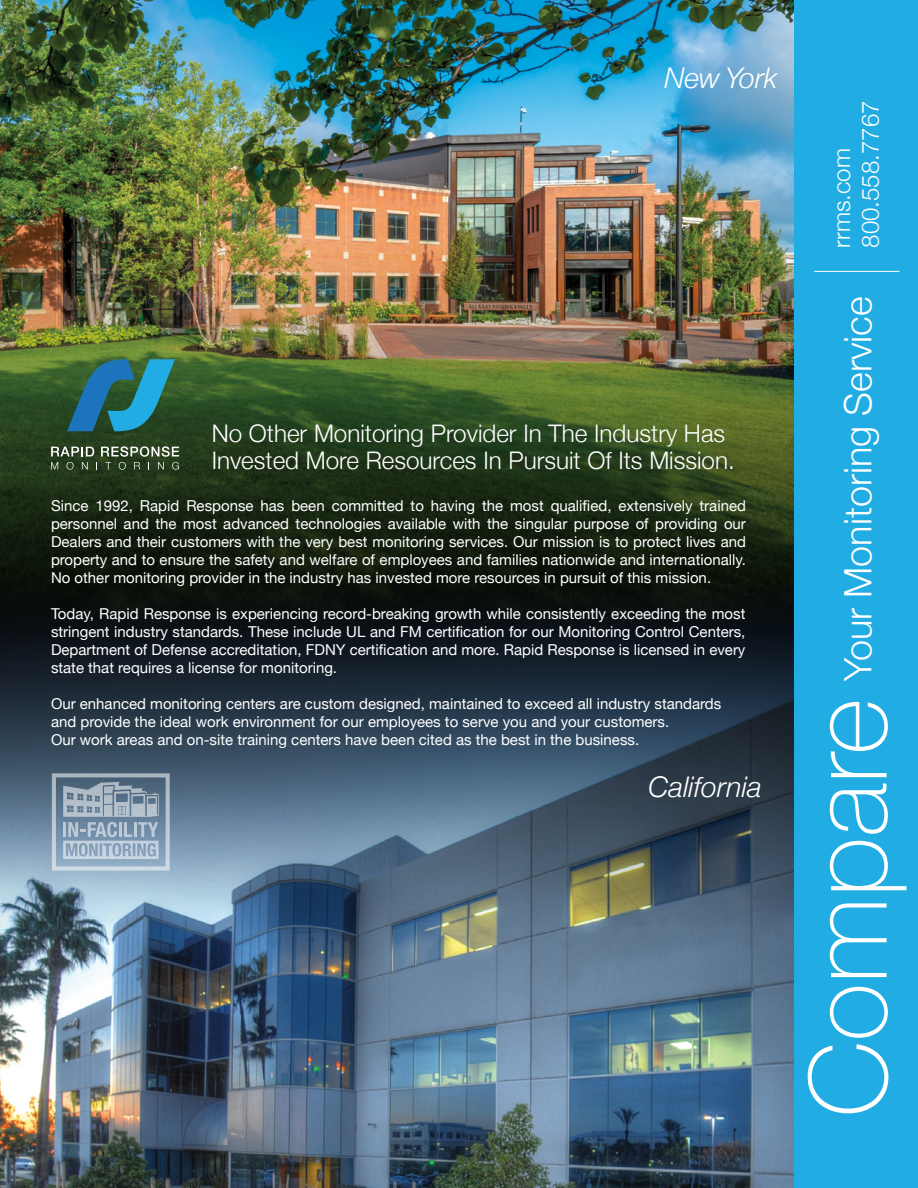
<style>
.page{position:relative;width:918px;height:1188px;background:#fff}
.page>*{position:absolute;margin:0;border:0;box-sizing:border-box;transform-origin:0 0}
.t1{font:100 108px "Helvetica Neue";color:#fff}
.t2{font:300 37.8px "Helvetica Neue";color:#fff}
.t3{font:italic 300 28.5px "Helvetica Neue";color:#fff}
.t4{font:300 24.3px/27.3px "Helvetica Neue";color:#fff}
.t5{font:300 24px/28.8px "Helvetica Neue";color:#fff}
.t6{font:15px/18px "Helvetica Neue";color:#fff;text-align:justify}
</style>
<div class="page">
<img style="left:0;top:0;width:795px;height:579px">
<img style="left:0;top:579px;width:795px;height:609px">
<div style="left:795px;top:0;width:123px;height:1188px;background:#21ade3"></div>
<hr style="left:814px;top:271px;width:86px;height:1px;background:#fff">
<svg style="left:51px;top:446px;width:128px;height:24px;background:#53644b"></svg>
<svg style="left:67px;top:359px;width:108px;height:72px;background:#27737d"></svg>
<svg style="left:52px;top:773px;width:118px;height:98px;background:#91a5b7"></svg>
<h3 class="t3" style="left:664px;top:55px;width:114px">New York</h3>
<h3 class="t4" style="left:212px;top:418px;width:525px">No Other Monitoring Provider In The Industry Has<br>Invested More Resources In Pursuit Of Its Mission.</h3>
<p class="t6" style="left:51px;top:497px;width:696px">Since 1992, Rapid Response has been committed to having the most qualified, extensively trained personnel and the most advanced technologies available with the singular purpose of providing our Dealers and their customers with the very best monitoring services. Our mission is to protect lives and property and to ensure the safety and welfare of employees and families nationwide and internationally.<br>No other monitoring provider in the industry has invested more resources in pursuit of this mission.</p>
<p class="t6" style="left:51px;top:606px;width:696px">Today, Rapid Response is experiencing record-breaking growth while consistently exceeding the most stringent industry standards. These include UL and FM certification for our Monitoring Control Centers, Department of Defense accreditation, FDNY certification and more. Rapid Response is licensed in every state that requires a license for monitoring.</p>
<p class="t6" style="left:51px;top:696px;width:672px;text-align:left">Our enhanced monitoring centers are custom designed, maintained to exceed all industry standards and provide the ideal work environment for our employees to serve you and your customers.<br>Our work areas and on-site training centers have been cited as the best in the business.</p>
<h3 class="t3" style="left:649px;top:764px;width:115px">California</h3>
<h3 class="t5" style="left:825px;top:248px;width:148px;rotate:-90deg">rrms.com<br>800.558.7767</h3>
<h2 class="t2" style="left:828px;top:681px;width:386px;rotate:-90deg">Your Monitoring Service</h2>
<h1 class="t1" style="left:766px;top:1117px;width:420px;rotate:-90deg">Compare</h1>
</div>
